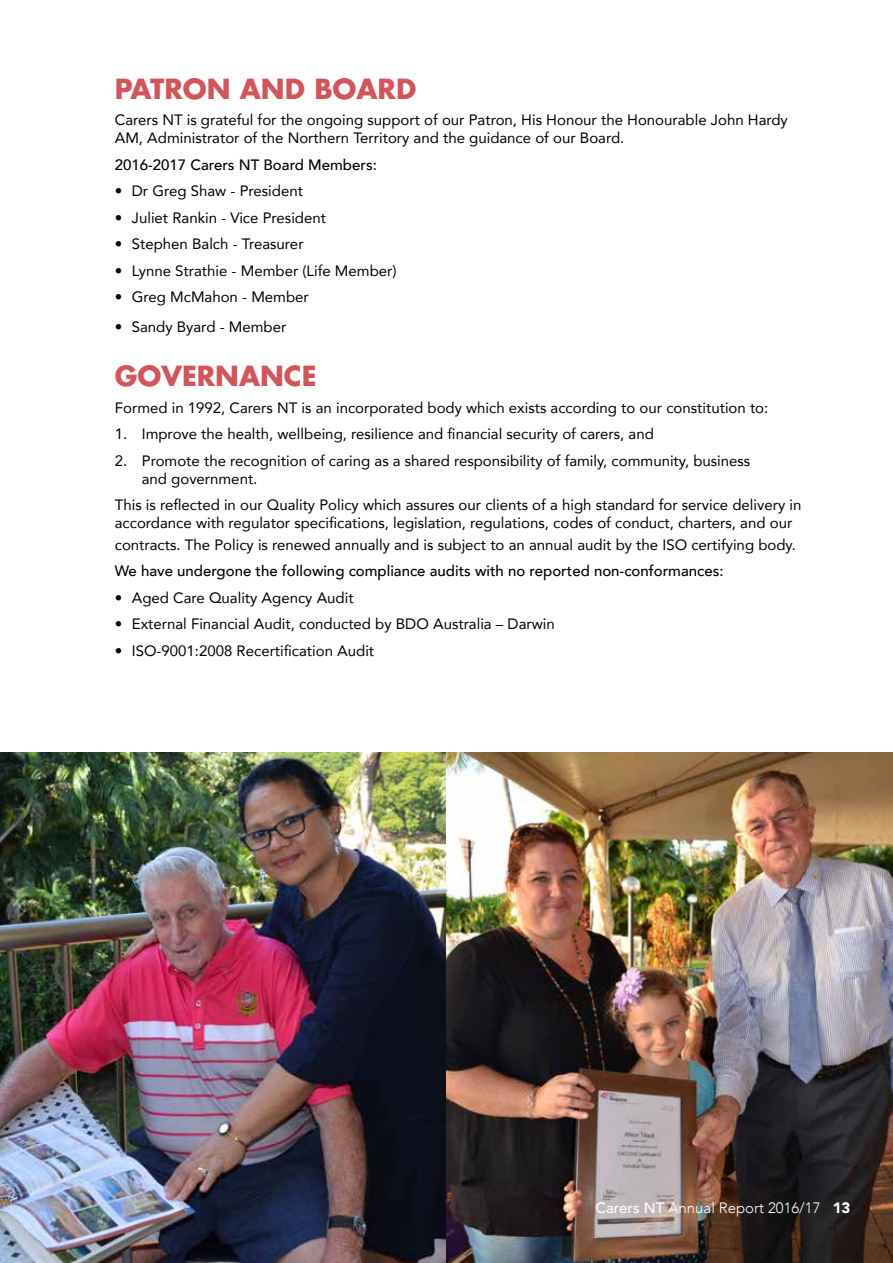
<style>
.page{position:relative;width:893px;height:1263px;background:#fff}
.page>*{position:absolute;margin:0;border:0;box-sizing:border-box;transform-origin:0 0}
.t1{font:700 27px "Futura Std";color:#d35459}
.t2{font:15px/18px "Avenir";color:#000}
.t3{font:500 15px "Avenir";color:#000}
.t4{font:300 15px "Avenir";color:#fff}
.s1{font-weight:500}
.s2{font-weight:900}
</style>
<div class="page">
<img style="left:0;top:753px;width:446px;height:510px">
<img style="left:446px;top:753px;width:447px;height:510px">
<h1 class="t1" style="left:115px;top:71px;width:303px">PATRON AND BOARD</h1>
<p class="t2" style="left:115px;top:111px;width:675px">Carers NT is grateful for the ongoing support of our Patron, His Honour the Honourable John Hardy<br>AM, Administrator of the Northern Territory and the guidance of our Board.</p>
<p class="t3" style="left:115px;top:152px;width:264px">2016-2017 Carers NT Board Members:</p>
<p class="t2" style="left:115px;top:182px;width:190px">• Dr Greg Shaw - President</p>
<p class="t2" style="left:115px;top:208px;width:213px">• Juliet Rankin - Vice President</p>
<p class="t2" style="left:115px;top:235px;width:190px">• Stephen Balch - Treasurer</p>
<p class="t2" style="left:115px;top:261px;width:283px">• Lynne Strathie - Member (Life Member)</p>
<p class="t2" style="left:115px;top:288px;width:196px">• Greg McMahon - Member</p>
<p class="t2" style="left:115px;top:318px;width:173px">• Sandy Byard - Member</p>
<h1 class="t1" style="left:115px;top:358px;width:203px">GOVERNANCE</h1>
<p class="t2" style="left:115px;top:398px;width:655px">Formed in 1992, Carers NT is an incorporated body which exists according to our constitution to:</p>
<p class="t2" style="left:115px;top:424px;width:541px">1. Improve the health, wellbeing, resilience and financial security of carers, and</p>
<p class="t2" style="left:142px;top:451px;width:610px;text-indent:-27px">2. Promote the recognition of caring as a shared responsibility of family, community, business and government.</p>
<p class="t2" style="left:115px;top:495px;width:688px">This is reflected in our Quality Policy which assures our clients of a high standard for service delivery in accordance with regulator specifications, legislation, regulations, codes of conduct, charters, and our</p>
<p class="t2" style="left:115px;top:535px;width:682px">contracts. The Policy is renewed annually and is subject to an annual audit by the ISO certifying body.</p>
<p class="t3" style="left:115px;top:558px;width:610px">We have undergone the following compliance audits with no reported non-conformances:</p>
<p class="t2" style="left:115px;top:588px;width:240px">• Aged Care Quality Agency Audit</p>
<p class="t2" style="left:115px;top:615px;width:441px">• External Financial Audit, conducted by BDO Australia – Darwin</p>
<p class="t2" style="left:115px;top:641px;width:261px">• ISO-9001:2008 Recertification Audit</p>
<p class="t4" style="left:595px;top:1199px;width:256px"><span class="s1">Carers NT</span> Annual Report 2016/17 <span class="s2">13</span></p>
</div>
